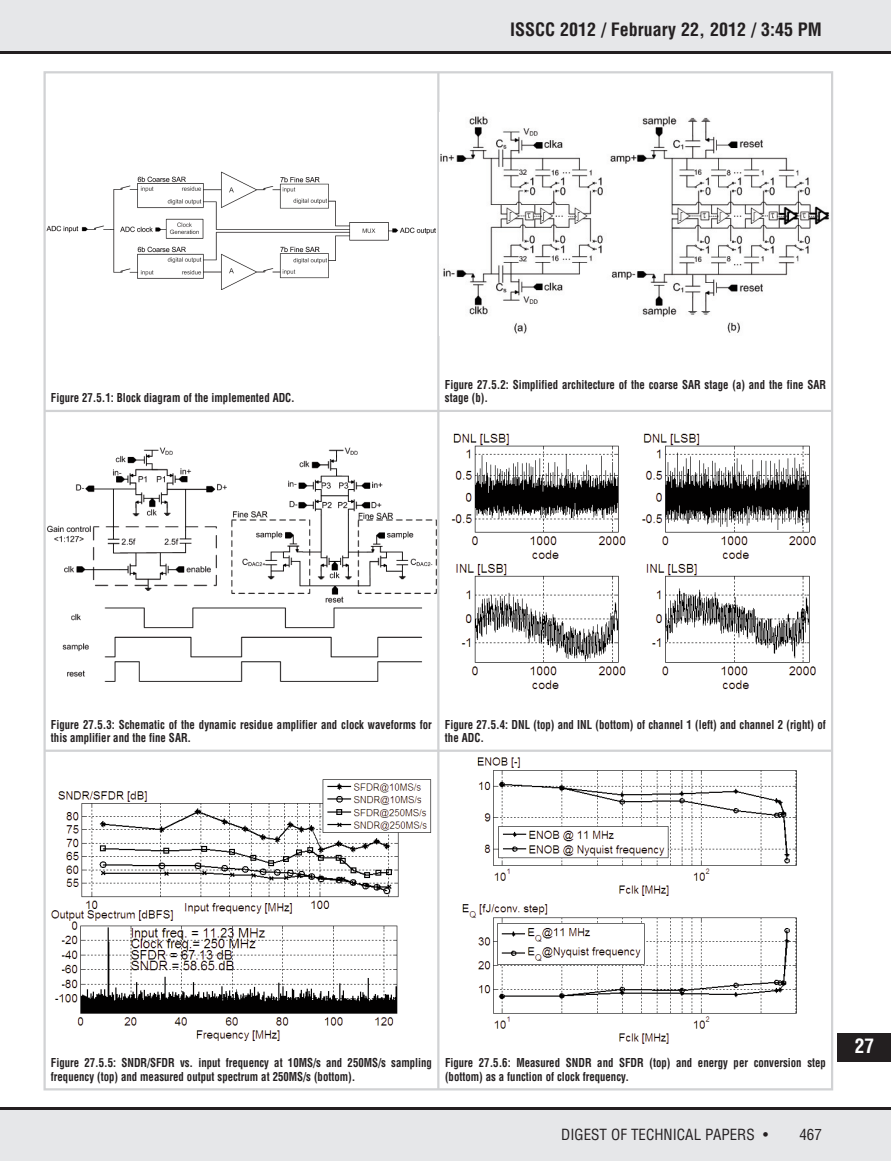
<style>
.page{position:relative;width:891px;height:1161px;background:#fff}
.page>*{position:absolute;margin:0;border:0;box-sizing:border-box;transform-origin:0 0}
.t1{font:700 condensed 19.5px "Helvetica";color:#fff}
.t2{font:700 condensed 18px "Helvetica";color:#231f20}
.t3{font:condensed 15px "Helvetica";color:#231f20}
.t4{font:700 condensed 12px/13.5px "Helvetica";color:#231f20;scale:.9 1}
</style>
<div class="page">
<div style="left:0;top:1108px;width:891px;height:53px;background:#e6e7e9"></div>
<div style="left:0;top:0;width:891px;height:52px;background:#e6e7e9"></div>
<hr style="left:0;top:1107px;width:891px;height:3px;background:#231f20">
<hr style="left:0;top:51px;width:891px;height:3px;background:#231f20">
<hr style="left:437px;top:72px;width:2px;height:1018px;background:#d1d2d4">
<hr style="left:45px;top:410px;width:787px;height:2px;background:#d1d2d4">
<hr style="left:45px;top:750px;width:787px;height:2px;background:#d1d2d4">
<img style="left:46px;top:171px;width:390px;height:119px">
<img style="left:440px;top:116px;width:389px;height:218px">
<img style="left:47px;top:447px;width:390px;height:235px">
<img style="left:451px;top:433px;width:365px;height:257px">
<img style="left:51px;top:779px;width:381px;height:262px">
<img style="left:462px;top:757px;width:335px;height:287px">
<div style="left:837px;top:1034px;width:54px;height:28px;background:#231f20"></div>
<p class="t2" style="left:510px;top:23px;width:313px">ISSCC 2012 / February 22, 2012 / 3:45 PM</p>
<p class="t4" style="left:51px;top:392px;width:273px">Figure 27.5.1: Block diagram of the implemented ADC.</p>
<p class="t4" style="left:445px;top:379px;width:425px">Figure 27.5.2: Simplified architecture of the coarse SAR stage (a) and the fine SAR stage (b).</p>
<p class="t4" style="left:51px;top:719px;width:425px">Figure 27.5.3: Schematic of the dynamic residue amplifier and clock waveforms for this amplifier and the fine SAR.</p>
<p class="t4" style="left:445px;top:719px;width:425px">Figure 27.5.4: DNL (top) and INL (bottom) of channel 1 (left) and channel 2 (right) of the ADC.</p>
<p class="t4" style="left:51px;top:1057px;width:425px">Figure 27.5.5: SNDR/SFDR vs. input frequency at 10MS/s and 250MS/s sampling frequency (top) and measured output spectrum at 250MS/s (bottom).</p>
<p class="t4" style="left:445px;top:1057px;width:425px">Figure 27.5.6: Measured SNDR and SFDR (top) and energy per conversion step (bottom) as a function of clock frequency.</p>
<p class="t3" style="left:561px;top:1128px;width:208px">DIGEST OF TECHNICAL PAPERS •</p>
<p class="t3" style="left:799px;top:1128px;width:24px">467</p>
<p class="t1" style="left:855px;top:1039px;width:21px">27</p>
</div>
